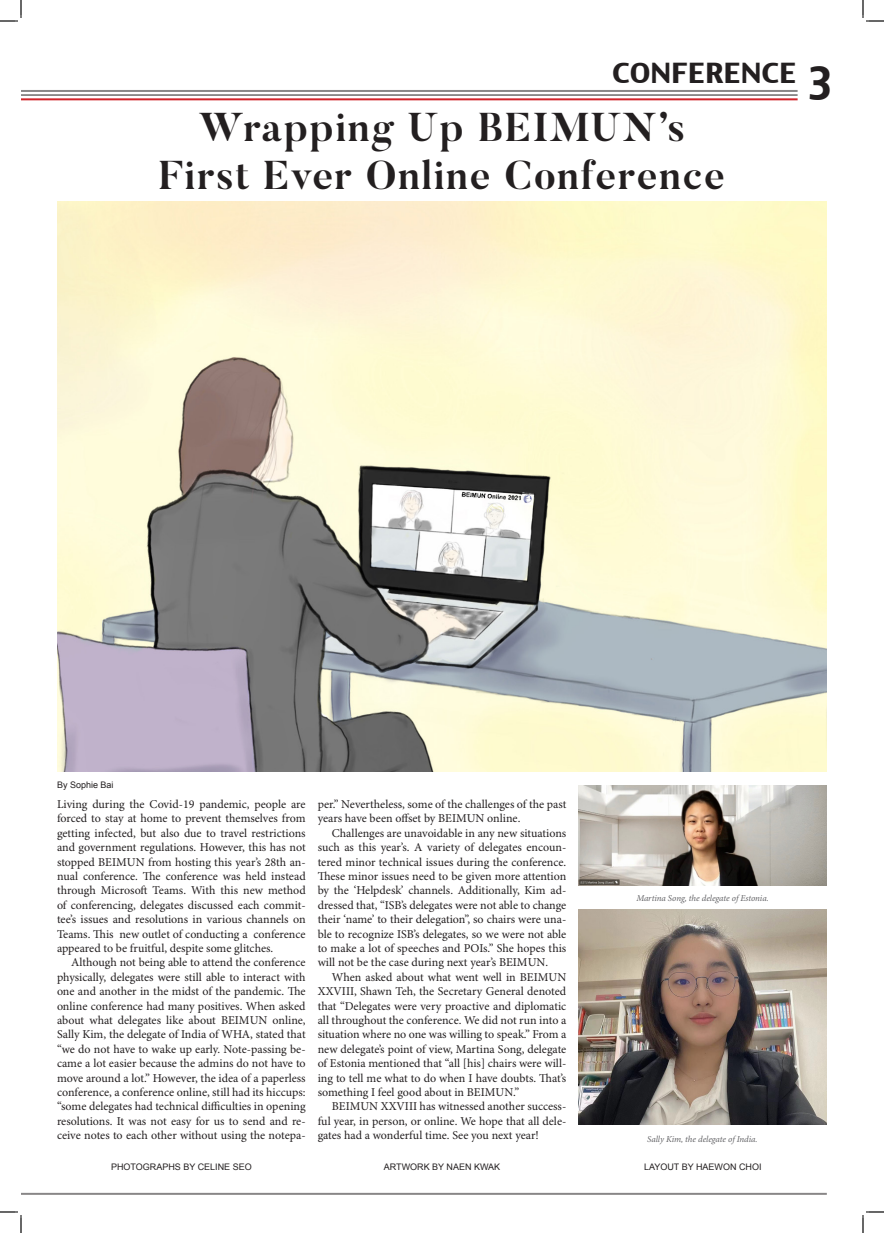
<style>
.page{position:relative;width:884px;height:1233px;background:#fff}
.page>*{position:absolute;margin:0;border:0;box-sizing:border-box;transform-origin:0 0}
.t1{font:45.2px "Charcoal CY";color:#231f20;scale:.88 1}
.t2{font:700 40px "Butler";letter-spacing:.04em;color:#231f20}
.t3{font:27.1px "Charcoal CY";color:#231f20;scale:1.11 1}
.t4{font:12px/14.4px "Minion Pro";letter-spacing:-.005em;color:#231f20;text-align:justify}
.t5{font:9px "Arial";color:#231f20}
.t6{font:italic 9px "Minion Pro";letter-spacing:-.01em;color:#636366}
</style>
<div class="page">
<hr style="left:21px;top:1192px;width:806px;height:2px;background:#231f20">
<hr style="left:21px;top:95px;width:777px;height:1px;background:#231f20">
<hr style="left:21px;top:98px;width:777px;height:2px;background:#d1232a">
<hr style="left:21px;top:90px;width:777px;height:2px;background:#231f20">
<img style="left:57px;top:201px;width:770px;height:570px">
<img style="left:578px;top:785px;width:249px;height:100px">
<img style="left:578px;top:909px;width:249px;height:215px">
<svg style="left:0;top:0;width:22px;height:22px"></svg>
<svg style="left:0;top:1211px;width:22px;height:22px"></svg>
<svg style="left:862px;top:0;width:22px;height:22px"></svg>
<svg style="left:862px;top:1211px;width:22px;height:22px"></svg>
<p class="t3" style="left:612px;top:56px;width:168px">CONFERENCE</p>
<p class="t2" style="left:199px;top:101px;width:488px">Wrapping Up BEIMUN’s</p>
<p class="t2" style="left:159px;top:149px;width:568px">First Ever Online Conference</p>
<p class="t1" style="left:808px;top:55px;width:29px">3</p>
<p class="t5" style="left:57px;top:778px;width:58px">By Sophie Bai</p>
<p class="t4" style="left:57px;top:797px;width:250px">Living during the Covid-19 pandemic, people are forced to stay at home to prevent themselves from getting infected, but also due to travel restrictions and government regulations. However, this has not stopped BEIMUN from hosting this year’s 28th an&shy;nual conference. The conference was held instead through Microsoft Teams. With this new method of conferencing, delegates discussed each commit&shy;tee’s issues and resolutions in various channels on Teams. This new outlet of conducting a conference appeared to be fruitful, despite some glitches.</p>
<p class="t4" style="left:57px;top:955px;width:250px;text-indent:14px">Although not being able to attend the conference physically, delegates were still able to interact with one and another in the midst of the pandemic. The online conference had many positives. When asked about what delegates like about BEIMUN online, Sally Kim, the delegate of India of WHA, stated that “we do not have to wake up early. Note-passing be&shy;came a lot easier because the admins do not have to move around a lot.” However, the idea of a paperless conference, a conference online, still had its hiccups: “some delegates had technical difficulties in opening resolutions. It was not easy for us to send and re&shy;ceive notes to each other without using the notepa-</p>
<p class="t4" style="left:318px;top:797px;width:250px">per.” Nevertheless, some of the challenges of the past years have been offset by BEIMUN online.</p>
<p class="t4" style="left:318px;top:826px;width:250px;text-indent:14px">Challenges are unavoidable in any new situations such as this year’s. A variety of delegates encoun&shy;tered minor technical issues during the conference.<br>These minor issues need to be given more attention by the ‘Helpdesk’ channels. Additionally, Kim ad&shy;dressed that, “ISB’s delegates were not able to change their ‘name’ to their delegation”, so chairs were una&shy;ble to recognize ISB’s delegates, so we were not able to make a lot of speeches and POIs.” She hopes this will not be the case during next year’s BEIMUN.</p>
<p class="t4" style="left:318px;top:970px;width:250px;text-indent:14px">When asked about what went well in BEIMUN XXVIII, Shawn Teh, the Secretary General denoted that “Delegates were very proactive and diplomatic all throughout the conference. We did not run into a situation where no one was willing to speak.” From a new delegate’s point of view, Martina Song, delegate of Estonia mentioned that “all [his] chairs were will&shy;ing to tell me what to do when I have doubts. That’s something I feel good about in BEIMUN.”</p>
<p class="t4" style="left:318px;top:1099px;width:250px;text-indent:14px">BEIMUN XXVIII has witnessed another success&shy;ful year, in person, or online. We hope that all dele&shy;gates had a wonderful time. See you next year!</p>
<p class="t6" style="left:636px;top:892px;width:134px">Martina Song, the delegate of Estonia.</p>
<p class="t6" style="left:647px;top:1133px;width:112px">Sally Kim, the delegate of India.</p>
<p class="t5" style="left:111px;top:1161px;width:142px">PHOTOGRAPHS BY CELINE SEO</p>
<p class="t5" style="left:384px;top:1161px;width:118px">ARTWORK BY NAEN KWAK</p>
<p class="t5" style="left:644px;top:1161px;width:119px">LAYOUT BY HAEWON CHOI</p>
</div>
